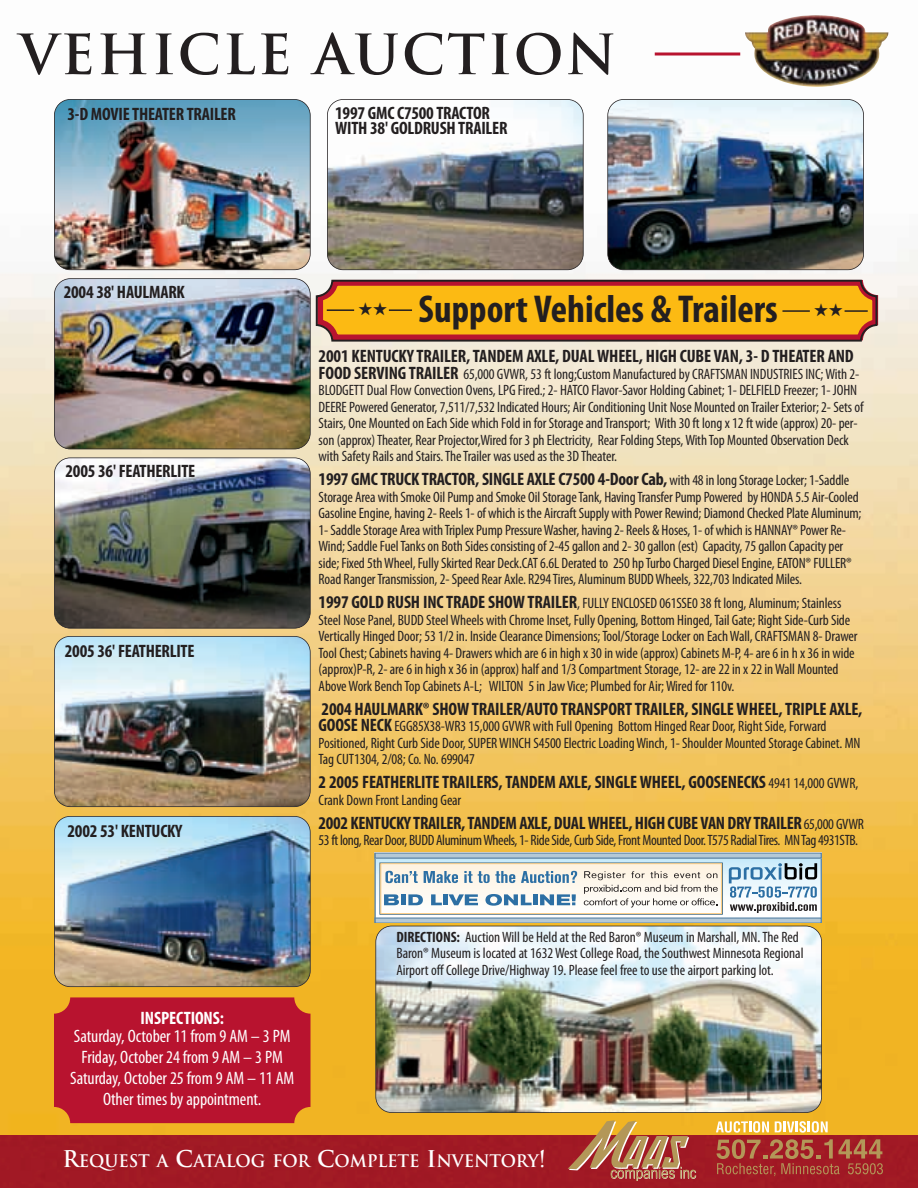
<style>
.page{position:relative;width:918px;height:1188px;background:#fff}
.page>*{position:absolute;margin:0;border:0;box-sizing:border-box;transform-origin:0 0}
.t1{font:700 54px "Trajan";letter-spacing:.04em;color:#231f20}
.t2{font:700 condensed 39px "Myriad Pro";color:#231f20}
.t3{font:700 condensed 18px/15.8px "Myriad Pro";letter-spacing:-.015em;color:#231f20}
.t4{font:condensed 18px/21px "Myriad Pro";letter-spacing:-.005em;color:#fff;text-align:center}
.t5{font:700 condensed 18px "Myriad Pro";letter-spacing:-.005em;color:#fff}
.t6{font:700 16.8px "Trajan";letter-spacing:-.01em;color:#fff}
.t7{font:condensed 15px/16.5px "Myriad Pro";letter-spacing:-.01em;color:#231f20}
.s1{font-weight:700;font-size:18px}
.s2{font-weight:400;font-size:15px}
.s3{font-weight:700}
.s4{font-size:22.5px}
</style>
<div class="page">
<img style="left:0;top:52px;width:918px;height:1084px">
<div style="left:0;top:1136px;width:918px;height:52px;background:#a11924"></div>
<img style="left:54px;top:99px;width:256px;height:171px;border-radius:16px">
<div style="left:54px;top:99px;width:257px;height:171px;border:2px solid #231f20;border-radius:16px"></div>
<img style="left:54px;top:279px;width:256px;height:170px;border-radius:16px">
<div style="left:54px;top:278px;width:257px;height:171px;border:2px solid #231f20;border-radius:16px"></div>
<img style="left:54px;top:458px;width:256px;height:170px;border-radius:16px">
<div style="left:54px;top:457px;width:257px;height:172px;border:2px solid #231f20;border-radius:16px"></div>
<img style="left:54px;top:636px;width:256px;height:171px;border-radius:16px">
<div style="left:54px;top:636px;width:257px;height:171px;border:2px solid #231f20;border-radius:16px"></div>
<img style="left:54px;top:816px;width:256px;height:171px;border-radius:16px">
<div style="left:54px;top:816px;width:257px;height:171px;border:2px solid #231f20;border-radius:16px"></div>
<img style="left:327px;top:99px;width:256px;height:171px;border-radius:16px">
<div style="left:327px;top:99px;width:257px;height:171px;border:2px solid #231f20;border-radius:16px"></div>
<img style="left:608px;top:99px;width:256px;height:171px;border-radius:16px">
<div style="left:607px;top:99px;width:257px;height:171px;border:2px solid #231f20;border-radius:16px"></div>
<svg style="left:377px;top:859px;width:443px;height:15px;background:#bcdeed"></svg>
<svg style="left:377px;top:874px;width:443px;height:30px"></svg>
<div style="left:375px;top:904px;width:446px;height:10px;background:#fff"></div>
<div style="left:375px;top:914px;width:446px;height:9px;background:#fff"></div>
<svg style="left:375px;top:917px;width:447px;height:6px;background:#a1bacc"></svg>
<div style="left:375px;top:853px;width:446px;height:5px;background:#b5c9d6"></div>
<div style="left:375px;top:852px;width:447px;height:7px;border:1px solid #5e88aa"></div>
<hr style="left:375px;top:852px;width:447px;height:1px;background:#c6c9cb">
<svg style="left:729px;top:863px;width:88px;height:50px"></svg>
<div style="left:380px;top:863px;width:342px;height:38px;background:#fef7eb"></div>
<div style="left:380px;top:901px;width:342px;height:13px;background:#fefdfc"></div>
<div style="left:380px;top:863px;width:343px;height:52px;border:1px solid #3e667b"></div>
<div style="left:380px;top:863px;width:342px;height:51px;border:1px solid #fece84"></div>
<svg style="left:584px;top:871px;width:134px;height:37px"></svg>
<svg style="left:384px;top:894px;width:15px;height:11px"></svg>
<div style="left:401px;top:894px;width:5px;height:11px;background:#2c6fa4"></div>
<svg style="left:408px;top:894px;width:15px;height:11px"></svg>
<svg style="left:431px;top:894px;width:11px;height:11px"></svg>
<div style="left:443px;top:894px;width:5px;height:11px;background:#2c6fa4"></div>
<svg style="left:449px;top:894px;width:29px;height:11px"></svg>
<svg style="left:485px;top:894px;width:47px;height:12px"></svg>
<hr style="left:533px;top:894px;width:4px;height:11px;background:#2c6fa4">
<svg style="left:540px;top:894px;width:36px;height:11px"></svg>
<svg style="left:385px;top:871px;width:33px;height:12px"></svg>
<svg style="left:424px;top:871px;width:34px;height:12px"></svg>
<svg style="left:464px;top:871px;width:51px;height:12px"></svg>
<svg style="left:521px;top:871px;width:56px;height:12px"></svg>
<img style="left:745px;top:15px;width:144px;height:72px">
<svg style="left:655px;top:52px;width:85px;height:4px"></svg>
<img style="left:376px;top:926px;width:446px;height:187px;border-radius:16px">
<div style="left:375px;top:926px;width:447px;height:187px;border:2px solid #231f20;border-radius:16px"></div>
<div style="left:54px;top:997px;width:256px;height:126px;background:#b8132f;border-radius:16px"></div>
<svg style="left:568px;top:1120px;width:128px;height:61px;background:#be7446"></svg>
<svg style="left:716px;top:1121px;width:53px;height:12px"></svg>
<svg style="left:775px;top:1121px;width:53px;height:12px"></svg>
<svg style="left:717px;top:1139px;width:166px;height:37px;background:#a64034"></svg>
<svg style="left:316px;top:280px;width:562px;height:62px;background:#e2961d"></svg>
<h1 class="t1" style="left:20px;top:24px;width:599px">VEHICLE AUCTION</h1>
<p class="t3" style="left:67px;top:107px;width:170px">3-D MOVIE THEATER TRAILER</p>
<p class="t3" style="left:335px;top:106px;width:174px">1997 GMC C7500 TRACTOR<br>WITH 38' GOLDRUSH TRAILER</p>
<p class="t3" style="left:64px;top:286px;width:123px">2004 38' HAULMARK</p>
<p class="t3" style="left:66px;top:465px;width:131px">2005 36' FEATHERLITE</p>
<p class="t3" style="left:65px;top:645px;width:131px">2005 36' FEATHERLITE</p>
<p class="t3" style="left:68px;top:824px;width:116px">2002 53' KENTUCKY</p>
<h2 class="t2" style="left:418px;top:295px;width:361px">Support Vehicles &amp; Trailers</h2>
<p class="t3" style="left:319px;top:350px;width:537px">2001 KENTUCKY TRAILER, TANDEM AXLE, DUAL WHEEL, HIGH CUBE VAN, 3- D THEATER AND</p>
<p class="t7" style="left:319px;top:367px;width:547px"><span class="s1">FOOD SERVING TRAILER</span> 65,000 GVWR, 53 ft long;Custom Manufactured by CRAFTSMAN INDUSTRIES INC; With 2- BLODGETT Dual Flow Convection Ovens, LPG Fired.; 2- HATCO Flavor-Savor Holding Cabinet; 1- DELFIELD Freezer; 1- JOHN DEERE Powered Generator, 7,511/7,532 Indicated Hours; Air Conditioning Unit Nose Mounted on Trailer Exterior; 2- Sets of Stairs, One Mounted on Each Side which Fold in for Storage and Transport; With 30 ft long x 12 ft wide (approx) 20- per&shy;son (approx) Theater, Rear Projector,Wired for 3 ph Electricity, Rear Folding Steps, With Top Mounted Observation Deck with Safety Rails and Stairs. The Trailer was used as the 3D Theater.</p>
<p class="t3" style="left:319px;top:473px;width:532px">1997 GMC TRUCK TRACTOR, SINGLE AXLE C7500 4-Door Cab, <span class="s2">with 48 in long Storage Locker; 1-Saddle</span></p>
<p class="t7" style="left:319px;top:490px;width:544px">Storage Area with Smoke Oil Pump and Smoke Oil Storage Tank, Having Transfer Pump Powered by HONDA 5.5 Air-Cooled Gasoline Engine, having 2- Reels 1- of which is the Aircraft Supply with Power Rewind; Diamond Checked Plate Aluminum; 1- Saddle Storage Area with Triplex Pump Pressure Washer, having 2- Reels &amp; Hoses, 1- of which is HANNAY® Power Re-Wind; Saddle Fuel Tanks on Both Sides consisting of 2-45 gallon and 2- 30 gallon (est) Capacity, 75 gallon Capacity per side; Fixed 5th Wheel, Fully Skirted Rear Deck.CAT 6.6L Derated to 250 hp Turbo Charged Diesel Engine, EATON® FULLER® Road Ranger Transmission, 2- Speed Rear Axle. R294 Tires, Aluminum BUDD Wheels, 322,703 Indicated Miles.</p>
<p class="t7" style="left:319px;top:596px;width:540px"><span class="s1">1997 GOLD RUSH INC TRADE SHOW TRAILER</span>, FULLY ENCLOSED 061SSE0 38 ft long, Aluminum; Stainless Steel Nose Panel, BUDD Steel Wheels with Chrome Inset, Fully Opening, Bottom Hinged, Tail Gate; Right Side-Curb Side Vertically Hinged Door; 53 1/2 in. Inside Clearance Dimensions; Tool/Storage Locker on Each Wall, CRAFTSMAN 8- Drawer Tool Chest; Cabinets having 4- Drawers which are 6 in high x 30 in wide (approx) Cabinets M-P, 4- are 6 in h x 36 in wide (approx)P-R, 2- are 6 in high x 36 in (approx) half and 1/3 Compartment Storage, 12- are 22 in x 22 in Wall Mounted Above Work Bench Top Cabinets A-L; WILTON 5 in Jaw Vice; Plumbed for Air; Wired for 110v.</p>
<p class="t3" style="left:322px;top:702px;width:542px">2004 HAULMARK® SHOW TRAILER/AUTO TRANSPORT TRAILER, SINGLE WHEEL, TRIPLE AXLE,</p>
<p class="t7" style="left:319px;top:719px;width:544px"><span class="s1">GOOSE NECK</span> EGG85X38-WR3 15,000 GVWR with Full Opening Bottom Hinged Rear Door, Right Side, Forward<br>Positioned, Right Curb Side Door, SUPER WINCH S4500 Electric Loading Winch, 1- Shoulder Mounted Storage Cabinet. MN<br>Tag CUT1304, 2/08; Co. No. 699047</p>
<p class="t3" style="left:319px;top:776px;width:541px">2 2005 FEATHERLITE TRAILERS, TANDEM AXLE, SINGLE WHEEL, GOOSENECKS <span class="s2">4941 14,000 GVWR,</span></p>
<p class="t7" style="left:319px;top:793px;width:144px">Crank Down Front Landing Gear</p>
<p class="t3" style="left:319px;top:816px;width:547px">2002 KENTUCKY TRAILER, TANDEM AXLE, DUAL WHEEL, HIGH CUBE VAN DRY TRAILER<span class="s2">65,000 GVWR</span></p>
<p class="t7" style="left:319px;top:833px;width:541px">53 ft long, Rear Door, BUDD Aluminum Wheels, 1- Ride Side, Curb Side, Front Mounted Door. T575 Radial Tires. MN Tag 4931STB.</p>
<p class="t5" style="left:140px;top:1011px;width:85px">INSPECTIONS:</p>
<p class="t4" style="left:70px;top:1027px;width:226px">Saturday, October 11 from 9 AM – 3 PM<br>Friday, October 24 from 9 AM – 3 PM<br>Saturday, October 25 from 9 AM – 11 AM<br>Other times by appointment.</p>
<p class="t7" style="left:396px;top:930px;width:409px"><span class="s3">DIRECTIONS:</span> Auction Will be Held at the Red Baron® Museum in Marshall, MN. The Red<br>Baron® Museum is located at 1632 West College Road, the Southwest Minnesota Regional<br>Airport off College Drive/Highway 19. Please feel free to use the airport parking lot.</p>
<p class="t6" style="left:62px;top:1152px;width:485px"><span class="s4">R</span>EQUEST A <span class="s4">C</span>ATALOG FOR <span class="s4">C</span>OMPLETE <span class="s4">I</span>NVENTORY<span class="s4">!</span></p>
</div>
